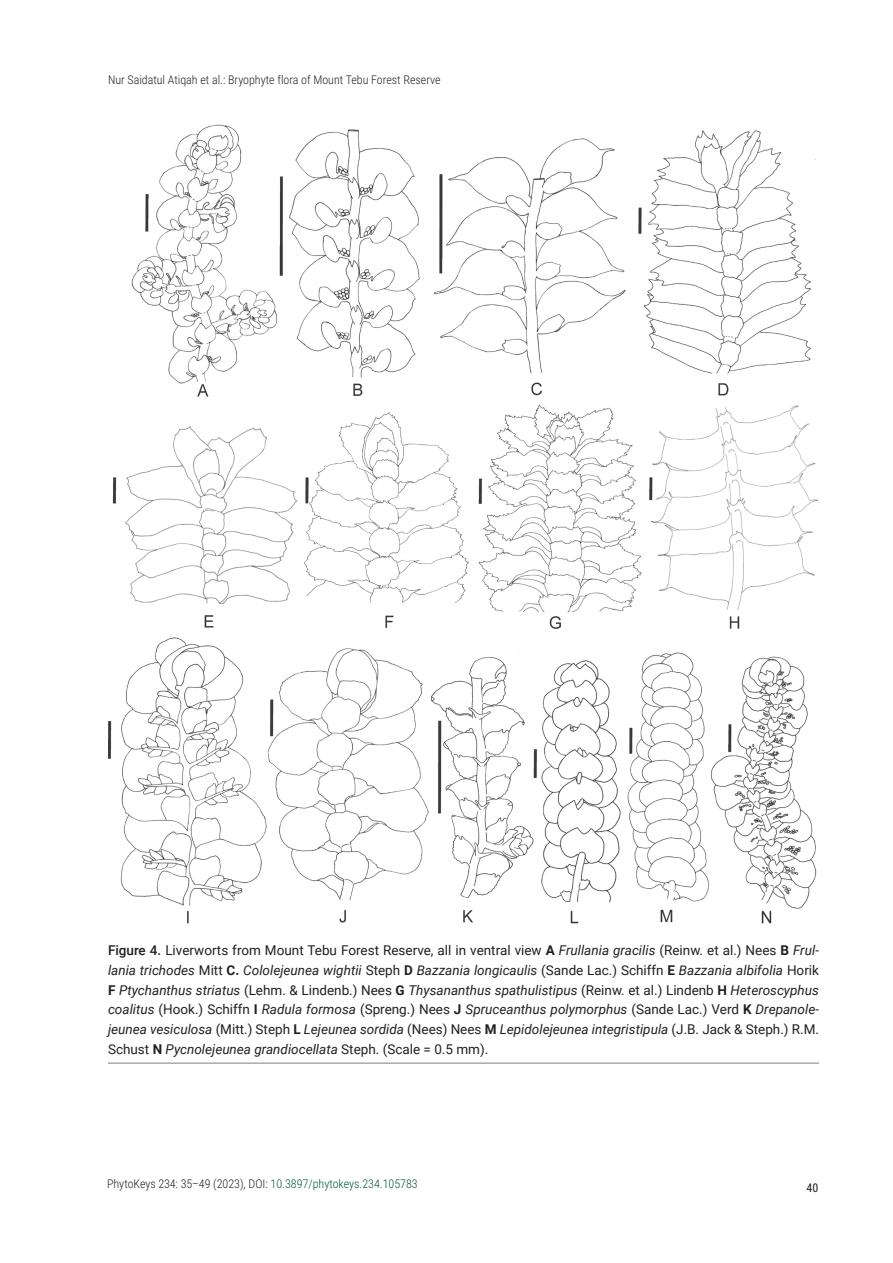
<style>
.page{position:relative;width:893px;height:1263px;background:#fff}
.page>*{position:absolute;margin:0;border:0;box-sizing:border-box;transform-origin:0 0}
.t1{font:italic 13.5px/19.8px "Roboto";color:#231f20;text-align:justify}
.t2{font:300 12px "Roboto Condensed";color:#231f20}
.t3{font:12px "Roboto Condensed";color:#231f20}
.s1{font-weight:500;font-style:normal}
.s2{font-style:normal}
.s3{font-weight:700;font-style:normal}
.s4{color:#005b31}
</style>
<div class="page">
<img style="left:108px;top:124px;width:710px;height:800px">
<hr style="left:108px;top:1062px;width:711px;height:2px;background:#a8a9ad">
<p class="t2" style="left:108px;top:71px;width:334px">Nur Saidatul Atiqah et al.: Bryophyte flora of Mount Tebu Forest Reserve</p>
<p class="t1" style="left:108px;top:940px;width:712px"><span class="s1">Figure 4.</span> <span class="s2">Liverworts from Mount Tebu Forest Reserve, all in ventral view</span> <span class="s3">A</span> Frullania gracilis <span class="s2">(Reinw. et al.) Nees</span> <span class="s3">B</span> Frul&shy;lania trichodes <span class="s2">Mitt</span> <span class="s3">C.</span> Cololejeunea wightii <span class="s2">Steph</span> <span class="s3">D</span> Bazzania longicaulis <span class="s2">(Sande Lac.) Schiffn</span> <span class="s3">E</span> Bazzania albifolia <span class="s2">Horik </span><span class="s3">F</span> Ptychanthus striatus <span class="s2">(Lehm. &amp; Lindenb.) Nees</span> <span class="s3">G</span> Thysananthus spathulistipus <span class="s2">(Reinw. et al.) Lindenb</span> <span class="s3">H</span> Heteroscyphus coalitus <span class="s2">(Hook.) Schiffn</span> <span class="s3">I</span> Radula formosa <span class="s2">(Spreng.) Nees</span> <span class="s3">J</span> Spruceanthus polymorphus <span class="s2">(Sande Lac.) Verd</span> <span class="s3">K</span> Drepanole&shy;jeunea vesiculosa <span class="s2">(Mitt.) Steph</span> <span class="s3">L</span> Lejeunea sordida <span class="s2">(Nees) Nees</span> <span class="s3">M</span> Lepidolejeunea integristipula <span class="s2">(J.B. Jack &amp; Steph.) R.M.<br>Schust</span> <span class="s3">N</span> Pycnolejeunea grandiocellata <span class="s2">Steph. (Scale = 0.5 mm).</span></p>
<p class="t2" style="left:107px;top:1175px;width:312px">PhytoKeys 234: 35–49 (2023), DOI: <span class="s4">10.3897/phytokeys.234.105783</span></p>
<p class="t3" style="left:806px;top:1179px;width:13px">40</p>
</div>
